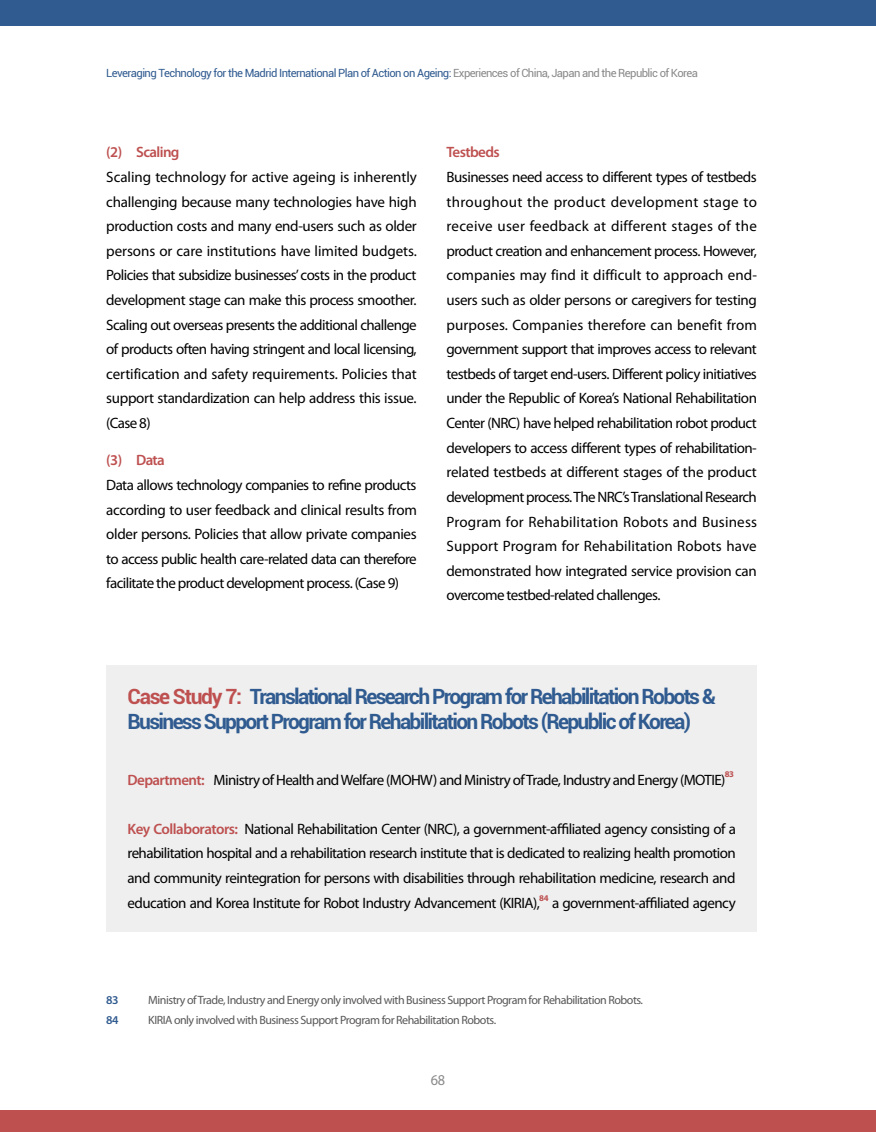
<style>
.page{position:relative;width:876px;height:1132px;background:#fff}
.page>*{position:absolute;margin:0;border:0;box-sizing:border-box;transform-origin:0 0}
.t1{font:700 21px/24.6px "Roboto";letter-spacing:-.08em;color:#305b90}
.t2{font:15px/24.6px "Myriad Pro";letter-spacing:-.04em;color:#000;text-align:justify}
.t3{font:600 15px "Myriad Pro";letter-spacing:-.04em;color:#be5050}
.t4{font:15px "Myriad Pro";color:#898989;scale:.95 1}
.t5{font:12px "Myriad Pro";letter-spacing:-.04em;color:#595757}
.t6{font:600 12px "Myriad Pro";color:#305b90}
.t7{font:11.25px "Roboto";letter-spacing:-.05em;color:#305b90}
.t8{font:700 8.7px "Myriad Pro";color:#be5050}
.s1{color:#898989}
.s2{color:#be5050}
.s3{font-weight:600;color:#be5050}
</style>
<div class="page">
<div style="left:0;top:0;width:876px;height:26px;background:#305b90"></div>
<div style="left:0;top:1110px;width:876px;height:21px;background:#be5050"></div>
<div style="left:106px;top:664px;width:651px;height:267px;background:#efefef"></div>
<p class="t7" style="left:106px;top:65px;width:593px">Leveraging Technology for the Madrid International Plan of Action on Ageing: <span class="s1">Experiences of China, Japan and the Republic of Korea</span></p>
<p class="t3" style="left:106px;top:143px;width:75px">(2) Scaling</p>
<p class="t2" style="left:106px;top:164px;width:312px">Scaling technology for active ageing is inherently challenging because many technologies have high production costs and many end-users such as older persons or care institutions have limited budgets.<br>Policies that subsidize businesses’ costs in the product development stage can make this process smoother.<br>Scaling out overseas presents the additional challenge of products often having stringent and local licensing, certification and safety requirements. Policies that support standardization can help address this issue. (Case 8)</p>
<p class="t3" style="left:106px;top:450px;width:60px">(3) Data</p>
<p class="t2" style="left:106px;top:472px;width:312px">Data allows technology companies to refine products according to user feedback and clinical results from older persons. Policies that allow private companies to access public health care-related data can therefore facilitate the product development process. (Case 9)</p>
<p class="t3" style="left:446px;top:143px;width:55px">Testbeds</p>
<p class="t2" style="left:446px;top:164px;width:312px">Businesses need access to different types of testbeds throughout the product development stage to receive user feedback at different stages of the product creation and enhancement process. However, companies may find it difficult to approach end&shy;users such as older persons or caregivers for testing purposes. Companies therefore can benefit from government support that improves access to relevant testbeds of target end-users. Different policy initiatives under the Republic of Korea’s National Rehabilitation Center (NRC) have helped rehabilitation robot product developers to access different types of rehabilitation&shy;related testbeds at different stages of the product development process. The NRC’s Translational Research Program for Rehabilitation Robots and Business Support Program for Rehabilitation Robots have demonstrated how integrated service provision can overcome testbed-related challenges.</p>
<h1 class="t1" style="left:128px;top:683px;width:590px"><span class="s2">Case Study 7:</span> Translational Research Program for Rehabilitation Robots &amp;<br>Business Support Program for Rehabilitation Robots (Republic of Korea)</h1>
<p class="t2" style="left:128px;top:766px;width:599px"><span class="s3">Department:</span> Ministry of Health and Welfare (MOHW) and Ministry of Trade, Industry and Energy (MOTIE)</p>
<p class="t8" style="left:725px;top:768px;width:11px">83</p>
<p class="t2" style="left:128px;top:816px;width:610px"><span class="s3">Key Collaborators:</span> National Rehabilitation Center (NRC), a government-affiliated agency consisting of a rehabilitation hospital and a rehabilitation research institute that is dedicated to realizing health promotion and community reintegration for persons with disabilities through rehabilitation medicine, research and education and Korea Institute for Robot Industry Advancement (KIRIA),</p>
<p class="t8" style="left:539px;top:891px;width:11px">84</p>
<p class="t2" style="left:552px;top:889px;width:185px">a government-affiliated agency</p>
<p class="t6" style="left:106px;top:991px;width:14px">83</p>
<p class="t5" style="left:148px;top:991px;width:496px">Ministry of Trade, Industry and Energy only involved with Business Support Program for Rehabilitation Robots.</p>
<p class="t6" style="left:106px;top:1011px;width:14px">84</p>
<p class="t5" style="left:148px;top:1011px;width:349px">KIRIA only involved with Business Support Program for Rehabilitation Robots.</p>
<p class="t4" style="left:431px;top:1070px;width:16px">68</p>
</div>
